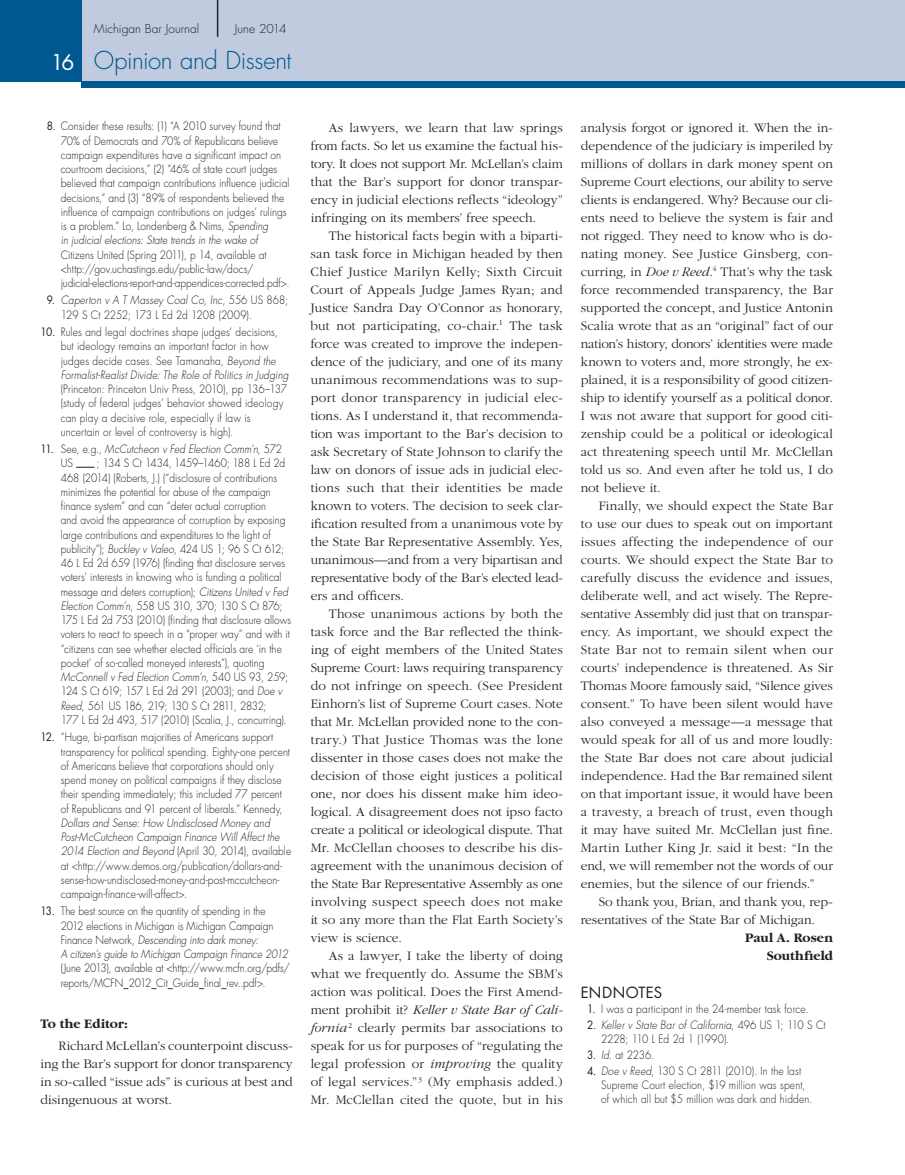
<style>
.page{position:relative;width:905px;height:1175px;background:#fff}
.page>*{position:absolute;margin:0;border:0;box-sizing:border-box;transform-origin:0 0}
.t1{font:300 24px "Futura";letter-spacing:-.02em;color:#005890}
.t2{font:15px "Futura";letter-spacing:.025em;color:#231f20}
.t3{font:300 13.5px/18px "Garamond";color:#231f20;text-align:justify}
.t4{font:700 13.5px/18px "Garamond";letter-spacing:.005em;color:#231f20;text-align:right}
.t5{font:300 12px "Futura";color:#231f20}
.t6{font:300 11.25px/14.2px "Futura";letter-spacing:.005em;color:#231f20;scale:.9 1}
.t7{font:300 11.25px/14.2px "Futura";letter-spacing:-.02em;color:#231f20;scale:.9 1}
.t8{font:italic 300 11.25px/14.2px "Futura";letter-spacing:.005em;color:#231f20;scale:.9 1}
.s1{font-weight:400;font-size:21px;color:#fff}
.s2{font-weight:400}
.s3{font-style:italic}
.s4{font-weight:400;font-style:normal}
.s5{font-style:normal}
</style>
<div class="page">
<div style="left:82px;top:0;width:822px;height:82px;background:#c0cbdf"></div>
<div style="left:82px;top:82px;width:822px;height:6px;background:#005890"></div>
<div style="left:0;top:0;width:82px;height:82px;background:#005890"></div>
<hr style="left:217px;top:0;width:1px;height:37px;background:#231f20">
<svg style="left:76px;top:467px;width:18px;height:1px"></svg>
<p class="t5" style="left:94px;top:21px;width:107px">Michigan Bar Journal</p>
<p class="t5" style="left:235px;top:21px;width:53px">June 2014</p>
<h1 class="t1" style="left:51px;top:45px;width:242px"><span class="s1">16</span> Opinion and Dissent</h1>
<p class="t6" style="left:61px;top:119px;width:255px;text-indent:-14px"><span class="s2">8.</span> Consider these results: (1) “A 2010 survey found that 70% of Democrats and 70% of Republicans believe campaign expenditures have a significant impact on courtroom decisions,” (2) “46% of state court judges believed that campaign contributions influence judicial decisions,” and (3) “89% of respondents believed the influence of campaign contributions on judges’ rulings is a problem.” Lo, Londenberg &amp; Nims, <span class="s3">Spending<br>in judicial elections: State trends in the wake of</span></p>
<p class="t6" style="left:61px;top:248px;width:256px">Citizens United (Spring 2011), p 14, available at &lt;http://gov.uchastings.edu/public-law/docs/ judicial-elections-report-and-appendices-corrected.pdf&gt;.</p>
<p class="t6" style="left:61px;top:293px;width:254px;text-indent:-14px"><span class="s2">9.</span> <span class="s3">Caperton v A T Massey Coal Co, Inc</span>, 556 US 868;<br>129 S Ct 2252; 173 L Ed 2d 1208 (2009).</p>
<p class="t6" style="left:61px;top:325px;width:254px;text-indent:-20px"><span class="s2">10.</span> Rules and legal doctrines shape judges’ decisions, but ideology remains an important factor in how judges decide cases. See Tamanaha, <span class="s3">Beyond the Formalist-Realist Divide: The Role of Politics in Judging</span></p>
<p class="t6" style="left:61px;top:382px;width:253px">(Princeton: Princeton Univ Press, 2010), pp 136–137 (study of federal judges’ behavior showed ideology can play a decisive role, especially if law is uncertain or level of controversy is high).</p>
<p class="t8" style="left:61px;top:442px;width:247px;text-indent:-20px"><span class="s4">11.</span> <span class="s5">See, e.g.,</span> McCutcheon v Fed Election Comm’n<span class="s5">, 572<br>US</span></p>
<p class="t6" style="left:61px;top:456px;width:258px;text-indent:36px">; 134 S Ct 1434, 1459–1460; 188 L Ed 2d 468 (2014) (Roberts, J.) (“disclosure of contributions minimizes the potential for abuse of the campaign finance system” and can “deter actual corruption<br>and avoid the appearance of corruption by exposing large contributions and expenditures to the light of publicity”); <span class="s3">Buckley v Valeo</span>, 424 US 1; 96 S Ct 612; 46 L Ed 2d 659 (1976) (finding that disclosure serves voters’ interests in knowing who is funding a political message and deters corruption); <span class="s3">Citizens United v Fed Election Comm’n</span>, 558 US 310, 370; 130 S Ct 876; 175 L Ed 2d 753 (2010) (finding that disclosure allows voters to react to speech in a “proper way” and with it “citizens can see whether elected officials are ‘in the pocket’ of so-called moneyed interests”), quoting <span class="s3">McConnell v Fed Election Comm’n</span>, 540 US 93, 259; 124 S Ct 619; 157 L Ed 2d 291 (2003); and <span class="s3">Doe v Reed</span>, 561 US 186, 219; 130 S Ct 2811, 2832;<br>177 L Ed 2d 493, 517 (2010) (Scalia, J., concurring).</p>
<p class="t6" style="left:61px;top:730px;width:256px;text-indent:-20px"><span class="s2">12.</span> “Huge, bi-partisan majorities of Americans support transparency for political spending. Eighty-one percent of Americans believe that corporations should only spend money on political campaigns if they disclose their spending immediately; this included 77 percent of Republicans and 91 percent of liberals.” Kennedy,</p>
<p class="t6" style="left:61px;top:815px;width:257px"><span class="s3">Dollars and Sense: How Undisclosed Money and Post-McCutcheon Campaign Finance Will Affect the 2014 Election and Beyond</span> (April 30, 2014), available at &lt;http://www.demos.org/publication/dollars-and&shy;sense-how-undisclosed-money-and-post-mccutcheon&shy;campaign-finance-will-affect&gt;.</p>
<p class="t6" style="left:61px;top:904px;width:254px;text-indent:-20px"><span class="s2">13.</span> The best source on the quantity of spending in the 2012 elections in Michigan is Michigan Campaign Finance Network, <span class="s3">Descending into dark money:<br>A citizen’s guide to Michigan Campaign Finance 2012</span></p>
<p class="t6" style="left:61px;top:961px;width:256px">(June 2013), available at &lt;http://www.mcfn.org/pdfs/ reports/MCFN_2012_Cit_Guide_final_rev..pdf&gt;.</p>
<p class="t4" style="left:40px;top:1015px;width:89px">To the Editor:</p>
<p class="t3" style="left:40px;top:1036px;width:254px;text-indent:18px">Richard McLellan’s counterpoint discuss&shy;ing the Bar’s support for donor transparency in so-called “issue ads” is curious at best and disingenuous at worst.</p>
<p class="t3" style="left:310px;top:119px;width:254px;text-indent:18px">As lawyers, we learn that law springs from facts. So let us examine the factual his&shy;tory. It does not support Mr. McLellan’s claim that the Bar’s support for donor transpar&shy;ency in judicial elections reflects “ideology” infringing on its members’ free speech.</p>
<p class="t3" style="left:310px;top:227px;width:254px;text-indent:18px">The historical facts begin with a biparti&shy;san task force in Michigan headed by then Chief Justice Marilyn Kelly; Sixth Circuit Court of Appeals Judge James Ryan; and Justice Sandra Day O’Connor as honorary, but not participating, co-chair.<sup>1</sup> The task force was created to improve the indepen&shy;dence of the judiciary, and one of its many unanimous recommendations was to sup&shy;port donor transparency in judicial elec&shy;tions. As I understand it, that recommenda&shy;tion was important to the Bar’s decision to ask Secretary of State Johnson to clarify the law on donors of issue ads in judicial elec&shy;tions such that their identities be made known to voters. The decision to seek clar&shy;ification resulted from a unanimous vote by the State Bar Representative Assembly. Yes, unanimous—and from a very bipartisan and representative body of the Bar’s elected lead&shy;ers and officers.</p>
<p class="t3" style="left:310px;top:605px;width:254px;text-indent:18px">Those unanimous actions by both the task force and the Bar reflected the think&shy;ing of eight members of the United States Supreme Court: laws requiring transparency do not infringe on speech. (See President Einhorn’s list of Supreme Court cases. Note that Mr. McLellan provided none to the con&shy;trary.) That Justice Thomas was the lone dissenter in those cases does not make the decision of those eight justices a political one, nor does his dissent make him ideo&shy;logical. A disagreement does not ipso facto create a political or ideological dispute. That Mr. McClellan chooses to describe his dis&shy;agreement with the unanimous decision of the State Bar Representative Assembly as one involving suspect speech does not make it so any more than the Flat Earth Society’s view is science.</p>
<p class="t3" style="left:310px;top:946px;width:254px;text-indent:18px">As a lawyer, I take the liberty of doing what we frequently do. Assume the SBM’s action was political. Does the First Amend&shy;ment prohibit it? <span class="s3">Keller v State Bar of Cali&shy;fornia</span><sup>2</sup> clearly permits bar associations to speak for us for purposes of “regulating the legal profession or <span class="s3">improving</span> the quality of legal services.”<sup>3</sup> (My emphasis added.)<br>Mr. McClellan cited the quote, but in his</p>
<p class="t3" style="left:581px;top:119px;width:254px">analysis forgot or ignored it. When the in&shy;dependence of the judiciary is imperiled by millions of dollars in dark money spent on Supreme Court elections, our ability to serve clients is endangered. Why? Because our cli&shy;ents need to believe the system is fair and not rigged. They need to know who is do&shy;nating money. See Justice Ginsberg, con&shy;curring, in <span class="s3">Doe v Reed</span>.<sup>4</sup> That’s why the task force recommended transparency, the Bar supported the concept, and Justice Antonin Scalia wrote that as an “original” fact of our nation’s history, donors’ identities were made known to voters and, more strongly, he ex&shy;plained, it is a responsibility of good citizen&shy;ship to identify yourself as a political donor.<br>I was not aware that support for good citi&shy;zenship could be a political or ideological act threatening speech until Mr. McClellan told us so. And even after he told us, I do not believe it.</p>
<p class="t3" style="left:581px;top:497px;width:254px;text-indent:18px">Finally, we should expect the State Bar to use our dues to speak out on important issues affecting the independence of our courts. We should expect the State Bar to carefully discuss the evidence and issues, deliberate well, and act wisely. The Repre&shy;sentative Assembly did just that on transpar&shy;ency. As important, we should expect the State Bar not to remain silent when our courts’ independence is threatened. As Sir Thomas Moore famously said, “Silence gives consent.” To have been silent would have also conveyed a message—a message that would speak for all of us and more loudly: the State Bar does not care about judicial independence. Had the Bar remained silent on that important issue, it would have been a travesty, a breach of trust, even though it may have suited Mr. McClellan just fine.<br>Martin Luther King Jr. said it best: “In the end, we will remember not the words of our enemies, but the silence of our friends.”</p>
<p class="t3" style="left:580px;top:892px;width:254px;text-indent:18px">So thank you, Brian, and thank you, rep&shy;resentatives of the State Bar of Michigan.</p>
<p class="t4" style="left:745px;top:928px;width:89px">Paul A. Rosen<br>Southfield</p>
<p class="t2" style="left:580px;top:981px;width:83px">ENDNOTES</p>
<p class="t6" style="left:587px;top:1002px;width:248px"><span class="s2">1.</span> I was a participant in the 24-member task force.</p>
<p class="t7" style="left:601px;top:1018px;width:251px;text-indent:-14px"><span class="s2">2.</span> <span class="s3">Keller v State Bar of California</span>, 496 US 1; 110 S Ct<br>2228; 110 L Ed 2d 1 (1990).</p>
<p class="t6" style="left:587px;top:1048px;width:76px"><span class="s2">3.</span> <span class="s3">Id</span>. at 2236.</p>
<p class="t6" style="left:601px;top:1063px;width:236px;text-indent:-14px"><span class="s2">4.</span> <span class="s3">Doe v Reed</span>, 130 S Ct 2811 (2010). In the last<br>Supreme Court election, $19 million was spent, of which all but $5 million was dark and hidden.</p>
</div>
